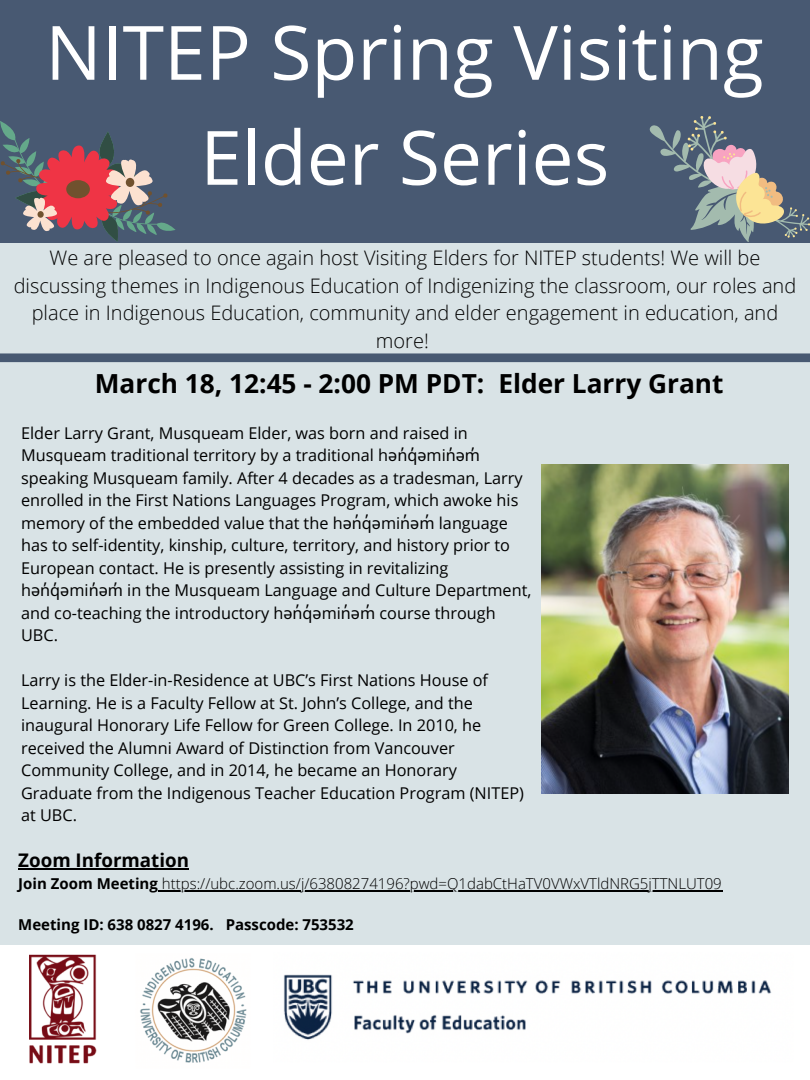
<style>
.page{position:relative;width:810px;height:1080px;background:#d9e3e6}
.page>*{position:absolute;margin:0;border:0;box-sizing:border-box;transform-origin:0 0}
.t1{font:75px/105px "Open Sans";color:#fff;text-align:center}
.t2{font:700 26.25px "Open Sans";color:#000}
.t3{font:300 20px/27.6px "Open Sans";color:#000;text-align:center}
.t4{font:700 18.75px "Open Sans";color:#000}
.t5{font:16.25px/22.5px "Open Sans";color:#000}
.t6{font:300 15px "Open Sans";color:#000}
.t7{font:700 15px "Open Sans";color:#000}
.s1{font-family:"Noto Sans"}
.s2{font-weight:700}
</style>
<div class="page">
<div style="left:0;top:0;width:810px;height:242px;background:#485972"></div>
<img style="left:0;top:946px;width:810px;height:134px">
<svg style="left:0;top:353px;width:810px;height:9px;background:#4f6078"></svg>
<svg style="left:650px;top:116px;width:160px;height:126px"></svg>
<svg style="left:0;top:121px;width:176px;height:121px"></svg>
<div style="left:66px;top:180px;width:24px;height:18px;background:#70512e;border-radius:50%"></div>
<div style="left:126px;top:178px;width:8px;height:9px;background:#70512e;border-radius:50%"></div>
<div style="left:38px;top:211px;width:6px;height:7px;background:#70512e;border-radius:50%"></div>
<hr style="left:18px;top:868px;width:171px;height:2px;background:#000">
<hr style="left:158px;top:890px;width:564px;height:2px;background:#000">
<img style="left:542px;top:464px;width:246px;height:329px">
<p class="t1" style="left:45px;top:-2px;width:720px">NITEP Spring Visiting<br>Elder Series</p>
<p class="t3" style="left:14px;top:244px;width:784px">We are pleased to once again host Visiting Elders for NITEP students! We will be discussing themes in Indigenous Education of Indigenizing the classroom, our roles and place in Indigenous Education, community and elder engagement in education, and more!</p>
<p class="t2" style="left:95px;top:365px;width:630px">March 18, 12:45 - 2:00 PM PDT: Elder Larry Grant</p>
<p class="t5" style="left:21px;top:421px;width:512px">Elder Larry Grant, Musqueam Elder, was born and raised in Musqueam traditional territory by a traditional h<span class="s1">ən̓ q̓ ə</span>mi<span class="s1">n̓ əm̓ </span>speaking Musqueam family. After 4 decades as a tradesman, Larry enrolled in the First Nations Languages Program, which awoke his memory of the embedded value that the h<span class="s1">ən̓ q̓ ə</span>mi<span class="s1">n̓ əm̓</span> language has to self-identity, kinship, culture, territory, and history prior to European contact. He is presently assisting in revitalizing<br>h<span class="s1">ən̓ q̓ ə</span>mi<span class="s1">n̓ əm̓</span> in the Musqueam Language and Culture Department, and co-teaching the introductory h<span class="s1">ən̓ q̓ ə</span>mi<span class="s1">n̓ əm̓</span> course through UBC.</p>
<p class="t5" style="left:21px;top:669px;width:504px">Larry is the Elder-in-Residence at UBC’s First Nations House of Learning. He is a Faculty Fellow at St. John’s College, and the inaugural Honorary Life Fellow for Green College. In 2010, he received the Alumni Award of Distinction from Vancouver Community College, and in 2014, he became an Honorary Graduate from the Indigenous Teacher Education Program (NITEP) at UBC.</p>
<p class="t4" style="left:18px;top:847px;width:172px">Zoom Information</p>
<p class="t6" style="left:18px;top:873px;width:705px"><span class="s2">Join Zoom Meeting</span> https://ubc.zoom.us/j/63808274196?pwd=Q1dabCtHaTV0VWxVTldNRG5jTTNLUT09</p>
<p class="t7" style="left:18px;top:914px;width:337px">Meeting ID: 638 0827 4196. Passcode: 753532</p>
</div>
